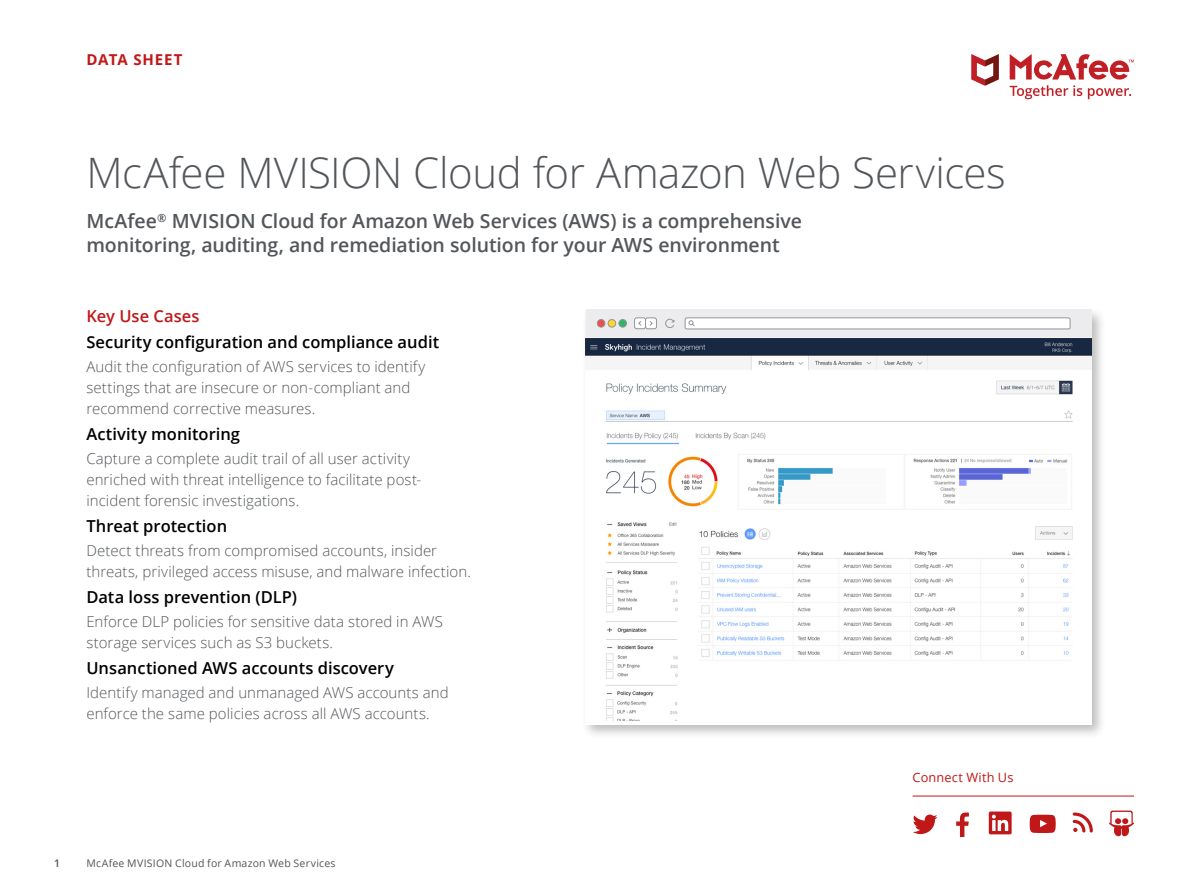
<style>
.page{position:relative;width:1188px;height:891px;background:#fff}
.page>*{position:absolute;margin:0;border:0;box-sizing:border-box;transform-origin:0 0}
.t1{font:300 42px "Open Sans";letter-spacing:-.01em;color:#53565a}
.Subtitle{font:600 19.5px/24px "Open Sans";letter-spacing:-.005em;color:#53565a}
.Subhead1{font:600 16.5px "Open Sans";color:#000}
.t2{font:600 16.5px "Open Sans";letter-spacing:.005em;color:#c01818}
.Body__Text{font:300 15px/21px "Open Sans";letter-spacing:.005em;color:#53565a}
.Type_of_Document{font:700 15px "Open Sans";letter-spacing:.055em;color:#c01818}
.Sidebar__Social_Medi{font:12.75px "Open Sans";letter-spacing:.015em;color:#c01818}
.Footer_-_Title{font:10.5px "Open Sans";letter-spacing:.02em;color:#53565a}
.Page_Number{font:600 10.5px "Open Sans";color:#53565a}
</style>
<div class="page">
<svg style="left:971px;top:54px;width:28px;height:32px"></svg>
<svg style="left:1010px;top:54px;width:124px;height:45px"></svg>
<hr style="left:913px;top:796px;width:221px;height:1px;background:#c01818">
<svg style="left:1073px;top:813px;width:20px;height:20px"></svg>
<svg style="left:913px;top:815px;width:25px;height:19px"></svg>
<svg style="left:989px;top:812px;width:23px;height:22px"></svg>
<svg style="left:956px;top:813px;width:13px;height:24px"></svg>
<svg style="left:1030px;top:815px;width:26px;height:18px"></svg>
<svg style="left:1109px;top:811px;width:25px;height:26px"></svg>
<div style="left:581px;top:307px;width:525px;height:432px;background:#231f20;opacity:.3"></div>
<img style="left:585px;top:338px;width:507px;height:383px">
<svg style="left:585px;top:309px;width:507px;height:29px"></svg>
<p class="Type_of_Document" style="left:86px;top:49px;width:98px">DATA SHEET</p>
<p class="t1" style="left:86px;top:144px;width:921px">McAfee MVISION Cloud for Amazon Web Services</p>
<p class="Subtitle" style="left:86px;top:209px;width:717px">McAfee<sup>®</sup> MVISION Cloud for Amazon Web Services (AWS) is a comprehensive monitoring, auditing, and remediation solution for your AWS environment</p>
<p class="t2" style="left:86px;top:304px;width:115px">Key Use Cases</p>
<p class="Subhead1" style="left:86px;top:331px;width:354px">Security configuration and compliance audit</p>
<p class="Body__Text" style="left:86px;top:355px;width:340px">Audit the configuration of AWS services to identify settings that are insecure or non-compliant and recommend corrective measures.</p>
<p class="Subhead1" style="left:86px;top:423px;width:155px">Activity monitoring</p>
<p class="Body__Text" style="left:86px;top:448px;width:336px">Capture a complete audit trail of all user activity enriched with threat intelligence to facilitate post&shy;incident forensic investigations.</p>
<p class="Subhead1" style="left:86px;top:515px;width:142px">Threat protection</p>
<p class="Body__Text" style="left:86px;top:540px;width:386px">Detect threats from compromised accounts, insider threats, privileged access misuse, and malware infection.</p>
<p class="Subhead1" style="left:86px;top:586px;width:212px">Data loss prevention (DLP)</p>
<p class="Body__Text" style="left:86px;top:611px;width:358px">Enforce DLP policies for sensitive data stored in AWS storage services such as S3 buckets.</p>
<p class="Subhead1" style="left:86px;top:657px;width:309px">Unsanctioned AWS accounts discovery</p>
<p class="Body__Text" style="left:86px;top:682px;width:364px">Identify managed and unmanaged AWS accounts and enforce the same policies across all AWS accounts.</p>
<p class="Page_Number" style="left:54px;top:856px;width:7px">1</p>
<p class="Footer_-_Title" style="left:86px;top:856px;width:251px">McAfee MVISION Cloud for Amazon Web Services</p>
<p class="Sidebar__Social_Medi" style="left:913px;top:769px;width:102px">Connect With Us</p>
</div>
